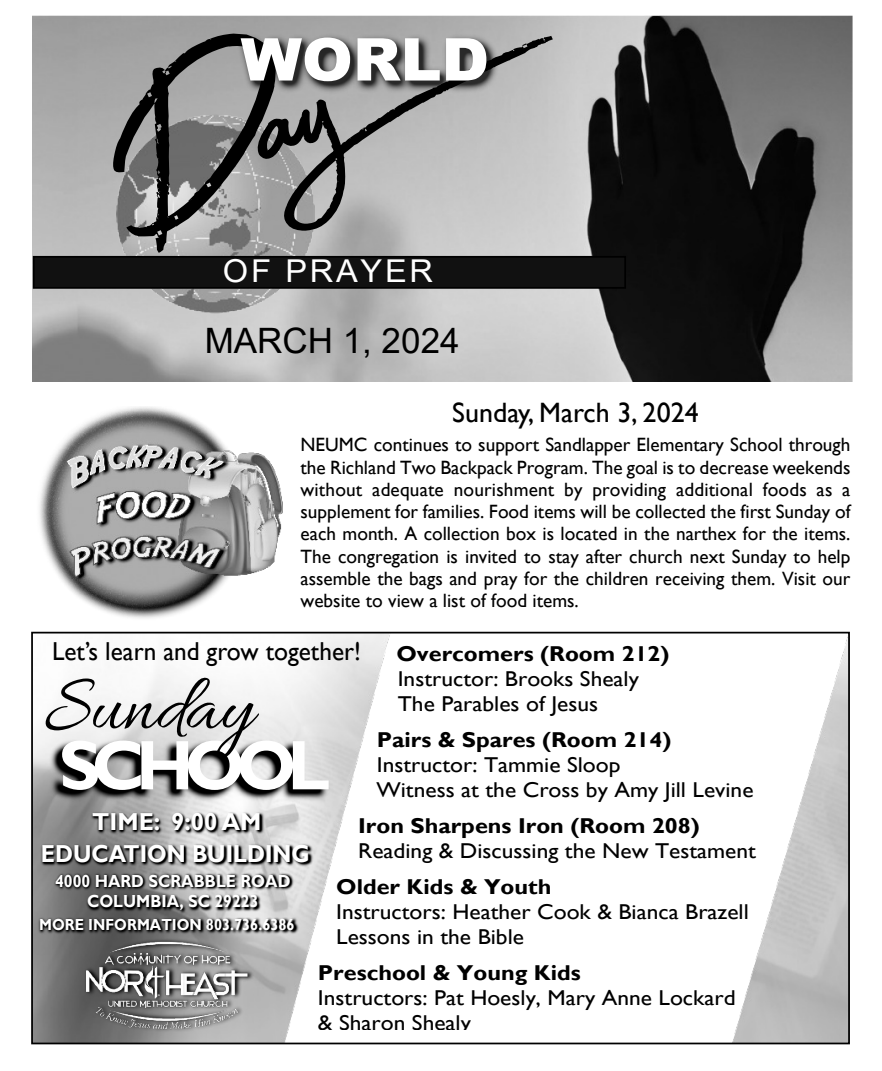
<style>
.page{position:relative;width:882px;height:1071px;background:#fff}
.page>*{position:absolute;margin:0;border:0;box-sizing:border-box;transform-origin:0 0}
.t1{font:82.42px "Allura";color:#000;scale:.94 1}
.t2{font:700 70.52px "Gill Sans";letter-spacing:-.125em;color:#fff}
.t3{font:900 58.98px "Arial";color:#fff;scale:1.04 1}
.t4{font:35px "Arial";color:#000}
.t5{font:31.5px "Arial";letter-spacing:.085em;color:#fff}
.t6{font:28px "Gill Sans";color:#000}
.t7{font:25.9px "Gill Sans";color:#000}
.t8{font:700 24.5px/31.8px "Gill Sans";color:#fff;text-align:center}
.t9{font:21.53px/24.8px "Gill Sans";color:#000;scale:1.09 1}
.t10{font:700 21.53px "Gill Sans";color:#000;scale:1.09 1}
.t11{font:19.25px/22.2px "Gill Sans";color:#000;text-align:justify}
.t12{font:700 17.5px/20.3px "Gill Sans";color:#fff;text-align:center;scale:.91 1}
.t13{font:700 16.1px "Gill Sans";color:#fff;scale:.91 1}
</style>
<div class="page">
<img style="left:34px;top:635px;width:813px;height:406px">
<div style="left:31px;top:632px;width:819px;height:412px;border:2px solid #000"></div>
<img style="left:39px;top:407px;width:244px;height:212px">
<img style="left:33px;top:16px;width:820px;height:366px">
<img style="left:117px;top:231px;width:198px;height:83px">
<svg style="left:308px;top:36px;width:245px;height:195px;background:#b1b1b1"></svg>
<svg style="left:113px;top:34px;width:195px;height:219px;background:#7c7c7c"></svg>
<div style="left:33px;top:256px;width:593px;height:33px;background:#111;border:2px solid #000"></div>
<img style="left:234px;top:15px;width:295px;height:98px">
<img style="left:44px;top:716px;width:307px;height:102px">
<img style="left:90px;top:803px;width:187px;height:32px">
<img style="left:38px;top:835px;width:286px;height:38px">
<img style="left:53px;top:867px;width:250px;height:45px">
<img style="left:37px;top:912px;width:269px;height:27px">
<img style="left:82px;top:935px;width:175px;height:102px">
<img style="left:84px;top:940px;width:165px;height:91px">
<h3 class="t3" style="left:241px;top:38px;width:240px">WORLD</h3>
<h3 class="t5" style="left:223px;top:259px;width:212px">OF PRAYER</h3>
<h3 class="t4" style="left:205px;top:328px;width:256px">MARCH 1, 2024</h3>
<h3 class="t6" style="left:452px;top:402px;width:248px">Sunday, March 3, 2024</h3>
<p class="t11" style="left:301px;top:436px;width:551px">NEUMC continues to support Sandlapper Elementary School through the Richland Two Backpack Program. The goal is to decrease weekends without adequate nourishment by providing additional foods as a supplement for families. Food items will be collected the first Sunday of each month. A collection box is located in the narthex for the items.<br>The congregation is invited to stay after church next Sunday to help assemble the bags and pray for the children receiving them. Visit our website to view a list of food items.</p>
<h3 class="t7" style="left:52px;top:642px;width:310px">Let’s learn and grow together!</h3>
<p class="t10" style="left:396px;top:646px;width:252px">Overcomers (Room 212)</p>
<p class="t9" style="left:398px;top:669px;width:223px">Instructor: Brooks Shealy<br>The Parables of Jesus</p>
<p class="t10" style="left:377px;top:733px;width:272px">Pairs &amp; Spares (Room 214)</p>
<p class="t9" style="left:376px;top:755px;width:348px">Instructor: Tammie Sloop<br>Witness at the Cross by Amy Jill Levine</p>
<p class="t10" style="left:358px;top:818px;width:315px">Iron Sharpens Iron (Room 208)</p>
<p class="t9" style="left:358px;top:840px;width:367px">Reading &amp; Discussing the New Testament</p>
<p class="t10" style="left:336px;top:879px;width:199px">Older Kids &amp; Youth</p>
<p class="t9" style="left:336px;top:902px;width:380px">Instructors: Heather Cook &amp; Bianca Brazell<br>Lessons in the Bible</p>
<p class="t10" style="left:318px;top:965px;width:243px">Preschool &amp; Young Kids</p>
<p class="t9" style="left:318px;top:988px;width:385px">Instructors: Pat Hoesly, Mary Anne Lockard &amp; Sharon Shealy</p>
<h1 class="t1" style="left:45px;top:661px;width:224px">Sunday</h1>
<h2 class="t2" style="left:59px;top:741px;width:273px">SCHOOL</h2>
<p class="t8" style="left:41px;top:809px;width:271px">TIME: 9:00 AM<br>EDUCATION BUILDING</p>
<p class="t12" style="left:55px;top:873px;width:260px">4000 HARD SCRABBLE ROAD<br>COLUMBIA, SC 29223</p>
<p class="t13" style="left:39px;top:919px;width:282px">MORE INFORMATION 803.736.6386</p>
</div>
